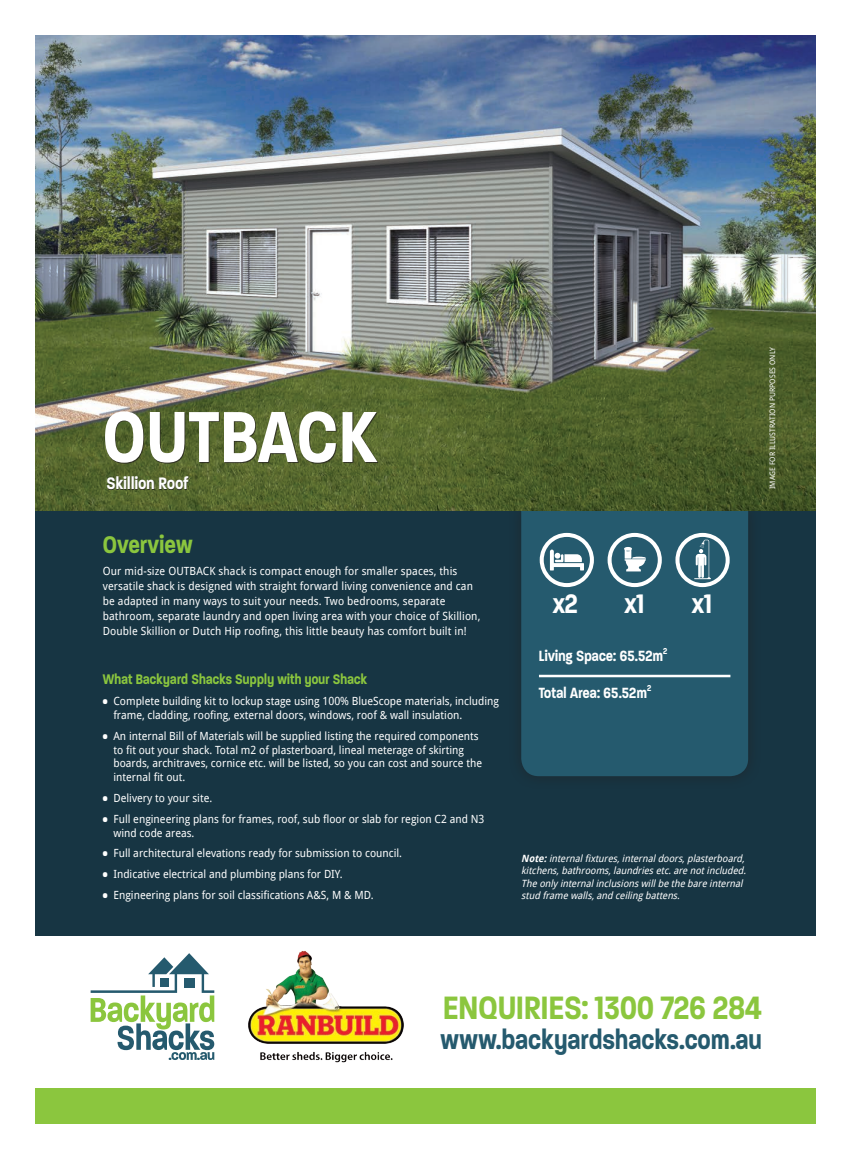
<style>
.page{position:relative;width:851px;height:1159px;background:#fff}
.page>*{position:absolute;margin:0;border:0;box-sizing:border-box;transform-origin:0 0}
.t1{font:600 97.5px "Paralucent Condensed";color:#fff}
.t2{font:600 43.75px "Paralucent Condensed";letter-spacing:-.01em;color:#8bc63e}
.t3{font:600 36.25px "Paralucent Condensed";color:#255a6e}
.t4{font:600 36.25px "Paralucent Condensed";color:#fff}
.t5{font:600 32.5px "Paralucent Condensed";color:#8bc63e}
.t6{font:600 22.5px "Paralucent Condensed";color:#fff}
.t7{font:600 20px/37.5px "Paralucent Condensed";color:#fff}
.t8{font:600 18.75px "Paralucent Condensed";color:#8bc63e}
.t9{font:11.25px/13.8px "Droid Sans";color:#fff;scale:.95 1}
.t10{font:italic 10px/12.5px "Droid Sans";color:#fff;scale:.95 1}
.t11{font:7.5px "Droid Sans";letter-spacing:.01em;color:#fff;scale:.95 1}
.s1{font-family:"Paralucent Condensed";font-weight:600;font-size:9.38px}
.s2{font-weight:700}
</style>
<div class="page">
<div style="left:35px;top:510px;width:780px;height:425px;background:#173543"></div>
<div style="left:521px;top:510px;width:227px;height:266px;background:#255a6e"></div>
<hr style="left:539px;top:675px;width:191px;height:2px;background:#fff">
<svg style="left:539px;top:533px;width:55px;height:54px;background:#7093a0"></svg>
<svg style="left:607px;top:533px;width:54px;height:54px;background:#698d9b"></svg>
<svg style="left:675px;top:533px;width:54px;height:54px;background:#658a98"></svg>
<img style="left:248px;top:951px;width:156px;height:112px">
<svg style="left:91px;top:953px;width:123px;height:107px"></svg>
<div style="left:35px;top:1088px;width:780px;height:35px;background:#8bc63e"></div>
<img style="left:35px;top:35px;width:780px;height:475px">
<div style="left:106px;top:412px;width:272px;height:51px;background:#231f20;opacity:.75"></div>
<div style="left:108px;top:477px;width:81px;height:13px;background:#231f20;opacity:.75"></div>
<h1 class="t1" style="left:103px;top:384px;width:275px">OUTBACK</h1>
<h3 class="t6" style="left:106px;top:471px;width:84px">Skillion Roof</h3>
<h3 class="t5" style="left:103px;top:527px;width:92px">Overview</h3>
<p class="t9" style="left:103px;top:563px;width:399px;line-height:15px">Our mid-size OUTBACK shack is compact enough for smaller spaces, this versatile shack is designed with straight forward living convenience and can be adapted in many ways to suit your needs. Two bedrooms, separate bathroom, separate laundry and open living area with your choice of Skillion, Double Skillion or Dutch Hip roofing, this little beauty has comfort built in!</p>
<h3 class="t8" style="left:103px;top:669px;width:266px">What Backyard Shacks Supply with your Shack</h3>
<p class="t9" style="left:113px;top:694px;width:407px;text-indent:-11px"><span class="s1">•</span> Complete building kit to lockup stage using 100% BlueScope materials, including frame, cladding, roofing, external doors, windows, roof &amp; wall insulation.</p>
<p class="t9" style="left:113px;top:728px;width:389px;text-indent:-11px"><span class="s1">•</span> An internal Bill of Materials will be supplied listing the required components to fit out your shack. Total m2 of plasterboard, lineal meterage of skirting boards, architraves, cornice etc. will be listed, so you can cost and source the internal fit out.</p>
<p class="t9" style="left:103px;top:790px;width:117px"><span class="s1">•</span> Delivery to your site.</p>
<p class="t9" style="left:113px;top:811px;width:392px;text-indent:-11px"><span class="s1">•</span> Full engineering plans for frames, roof, sub floor or slab for region C2 and N3 wind code areas.</p>
<p class="t9" style="left:103px;top:846px;width:316px"><span class="s1">•</span> Full architectural elevations ready for submission to council.</p>
<p class="t9" style="left:103px;top:867px;width:254px"><span class="s1">•</span> Indicative electrical and plumbing plans for DIY.</p>
<p class="t9" style="left:103px;top:888px;width:286px"><span class="s1">•</span> Engineering plans for soil classifications A&amp;S, M &amp; MD.</p>
<h3 class="t4" style="left:552px;top:584px;width:27px">x2</h3>
<h3 class="t4" style="left:624px;top:584px;width:22px">x1</h3>
<h3 class="t4" style="left:691px;top:584px;width:22px">x1</h3>
<h3 class="t7" style="left:539px;top:636px;width:130px">Living Space: 65.52m<sup>2<br></sup>Total Area: 65.52m<sup>2</sup></h3>
<p class="t10" style="left:521px;top:851px;width:241px"><span class="s2">Note:</span>internalfixtures,internaldoors,plasterboard, kitchens,bathrooms,laundriesetc.arenotincluded.<br>Theonlyinternalinclusionswillbethebareinternal stud framewalls,and ceilingbattens.</p>
<p class="t11" style="left:767px;top:489px;width:151px;rotate:-90deg">Image for illustrati on purposes on ly</p>
<h2 class="t2" style="left:443px;top:984px;width:320px">ENQUIRIES: 1300 726 284</h2>
<h3 class="t3" style="left:440px;top:1020px;width:323px">www.backyardshacks.com.au</h3>
</div>
